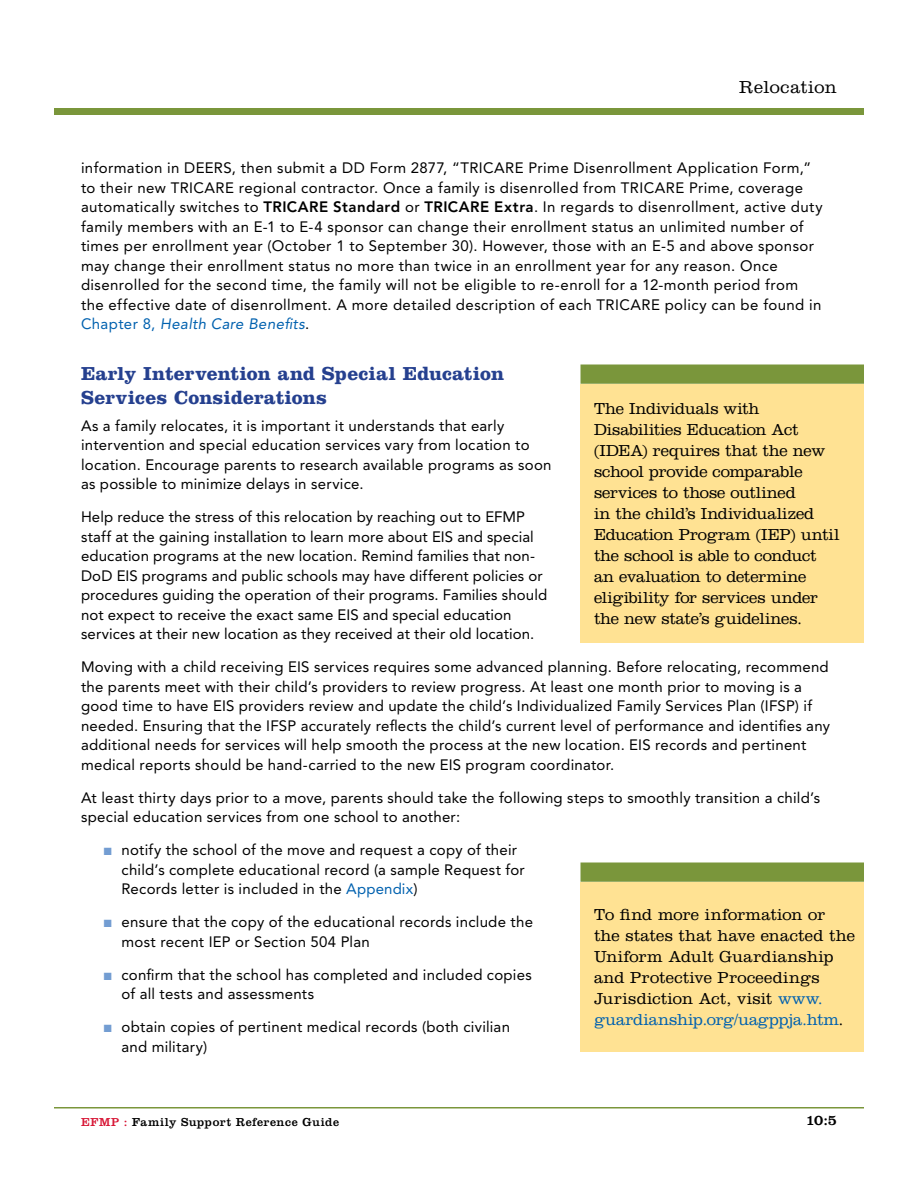
<style>
.page{position:relative;width:918px;height:1188px;background:#fff}
.page>*{position:absolute;margin:0;border:0;box-sizing:border-box;transform-origin:0 0}
.t1{font:700 19.5px/24px "Clarendon LT Std";letter-spacing:.005em;color:#25408f}
.t2{font:300 18px "Clarendon LT Std";letter-spacing:.025em;color:#000}
.t3{font:300 16.5px/21px "Clarendon LT Std";letter-spacing:-.005em;color:#000}
.t4{font:15px/19.5px "Avenir LT Std";letter-spacing:.02em;color:#000}
.t5{font:15px "Clarendon LT Std";color:#000}
.t6{font:12px "Clarendon LT Std";letter-spacing:.04em;color:#000}
.s1{font-weight:800}
.s2{color:#0061af}
.s3{font-style:italic;color:#0061af}
.s4{color:#739dd2}
.s5{color:#d71635}
</style>
<div class="page">
<div style="left:54px;top:108px;width:810px;height:7px;background:#7a963b"></div>
<hr style="left:54px;top:1107px;width:810px;height:1px;background:#7a963b">
<div style="left:580px;top:384px;width:284px;height:259px;background:#ffe293"></div>
<div style="left:580px;top:364px;width:284px;height:20px;background:#7a963b;border:2px solid #7a963b"></div>
<div style="left:580px;top:882px;width:284px;height:170px;background:#ffe293"></div>
<div style="left:580px;top:862px;width:284px;height:20px;background:#7a963b;border:2px solid #7a963b"></div>
<p class="t2" style="left:739px;top:77px;width:99px">Relocation</p>
<p class="t4" style="left:81px;top:159px;width:743px">information in DEERS, then submit a DD Form 2877, “TRICARE Prime Disenrollment Application Form,” to their new TRICARE regional contractor. Once a family is disenrolled from TRICARE Prime, coverage automatically switches to <span class="s1">TRICARE Standard</span> or <span class="s1">TRICARE Extra</span>. In regards to disenrollment, active duty family members with an E-1 to E-4 sponsor can change their enrollment status an unlimited number of times per enrollment year (October 1 to September 30). However, those with an E-5 and above sponsor may change their enrollment status no more than twice in an enrollment year for any reason. Once disenrolled for the second time, the family will not be eligible to re-enroll for a 12-month period from the effective date of disenrollment. A more detailed description of each TRICARE policy can be found in <span class="s2">Chapter 8,</span> <span class="s3">Health Care Benefits</span>.</p>
<h2 class="t1" style="left:81px;top:362px;width:425px">Early Intervention and Special Education<br>Services Considerations</h2>
<p class="t4" style="left:81px;top:416px;width:472px">As a family relocates, it is important it understands that early intervention and special education services vary from location to location. Encourage parents to research available programs as soon as possible to minimize delays in service.</p>
<p class="t4" style="left:81px;top:507px;width:468px">Help reduce the stress of this relocation by reaching out to EFMP staff at the gaining installation to learn more about EIS and special education programs at the new location. Remind families that non-DoD EIS programs and public schools may have different policies or procedures guiding the operation of their programs. Families should not expect to receive the exact same EIS and special education services at their new location as they received at their old location.</p>
<p class="t4" style="left:81px;top:657px;width:750px">Moving with a child receiving EIS services requires some advanced planning. Before relocating, recommend the parents meet with their child’s providers to review progress. At least one month prior to moving is a good time to have EIS providers review and update the child’s Individualized Family Services Plan (IFSP) if needed. Ensuring that the IFSP accurately reflects the child’s current level of performance and identifies any additional needs for services will help smooth the process at the new location. EIS records and pertinent medical reports should be hand-carried to the new EIS program coordinator.</p>
<p class="t4" style="left:81px;top:788px;width:741px">At least thirty days prior to a move, parents should take the following steps to smoothly transition a child’s special education services from one school to another:</p>
<p class="t4" style="left:122px;top:840px;width:405px;text-indent:-18px"><span class="s4">■</span> notify the school of the move and request a copy of their child’s complete educational record (a sample Request for<br>Records letter is included in the <span class="s2">Appendix</span>)</p>
<p class="t4" style="left:122px;top:912px;width:413px;text-indent:-18px"><span class="s4">■</span> ensure that the copy of the educational records include the most recent IEP or Section 504 Plan</p>
<p class="t4" style="left:122px;top:965px;width:412px;text-indent:-18px"><span class="s4">■</span> confirm that the school has completed and included copies of all tests and assessments</p>
<p class="t4" style="left:122px;top:1017px;width:390px;text-indent:-18px"><span class="s4">■</span> obtain copies of pertinent medical records (both civilian and military)</p>
<p class="t3" style="left:594px;top:398px;width:247px">The Individuals with<br>Disabilities Education Act (IDEA) requires that the new school provide comparable services to those outlined<br>in the child’s Individualized<br>Education Program (IEP) until the school is able to conduct an evaluation to determine eligibility for services under the new state’s guidelines.</p>
<p class="t3" style="left:594px;top:904px;width:263px">To find more information or the states that have enacted the<br>Uniform Adult Guardianship and Protective Proceedings<br>Jurisdiction Act, visit <span class="s2">www. guardianship.org/uagppja.htm</span>.</p>
<p class="t6" style="left:81px;top:1115px;width:260px"><span class="s5">EFMP :</span> Family Support Reference Guide</p>
<p class="t5" style="left:806px;top:1111px;width:33px">10:5</p>
</div>
